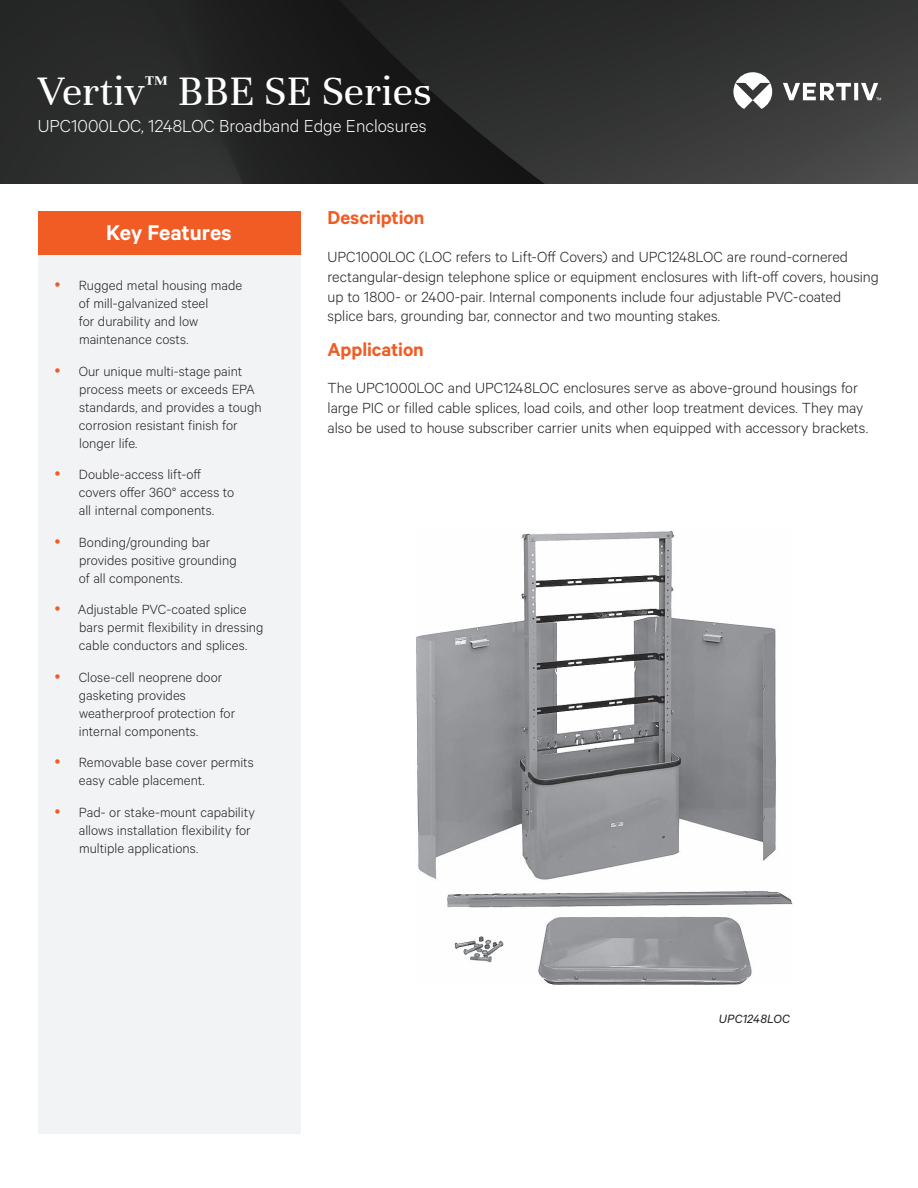
<style>
.page{position:relative;width:918px;height:1188px;background:#fff}
.page>*{position:absolute;margin:0;border:0;box-sizing:border-box;transform-origin:0 0}
.t1{font:45px "Unna";color:#fff}
.t2{font:600 24px "Calibre";letter-spacing:-.005em;color:#fff}
.t3{font:600 21px "Calibre";letter-spacing:-.005em;color:#f15b24}
.t4{font:300 19.5px "Calibre";color:#fff}
.t5{font:300 16.5px/19.8px "Calibre";color:#231f20}
.t6{font:300 15px/18px "Calibre";color:#231f20}
.t7{font:italic 13.5px "Calibre";letter-spacing:.01em;color:#231f20}
</style>
<div class="page">
<img style="left:0;top:0;width:918px;height:183px">
<svg style="left:733px;top:72px;width:148px;height:37px"></svg>
<div style="left:38px;top:254px;width:263px;height:880px;background:#f2f3f4"></div>
<div style="left:38px;top:211px;width:263px;height:43px;background:#f15b24"></div>
<img style="left:416px;top:531px;width:376px;height:453px">
<h1 class="t1" style="left:38px;top:65px;width:395px">Vertiv<sup>™</sup> BBE SE Series</h1>
<h3 class="t4" style="left:38px;top:115px;width:390px">UPC1000LOC, 1248LOC Broadband Edge Enclosures</h3>
<h2 class="t2" style="left:106px;top:219px;width:127px">Key Features</h2>
<p class="t6" style="left:79px;top:276px;width:165px">Rugged metal housing made of mill-galvanized steel<br>for durability and low maintenance costs.</p>
<p class="t6" style="left:79px;top:361px;width:184px">Our unique multi-stage paint process meets or exceeds EPA standards, and provides a tough corrosion resistant finish for longer life.</p>
<p class="t6" style="left:79px;top:465px;width:157px">Double-access lift-off covers offer 360° access to all internal components.</p>
<p class="t6" style="left:79px;top:532px;width:159px">Bonding/grounding bar provides positive grounding of all components.</p>
<p class="t6" style="left:78px;top:600px;width:187px">Adjustable PVC-coated splice bars permit flexibility in dressing cable conductors and splices.</p>
<p class="t6" style="left:79px;top:667px;width:158px">Close-cell neoprene door gasketing provides weatherproof protection for internal components.</p>
<p class="t6" style="left:79px;top:753px;width:176px">Removable base cover permits easy cable placement.</p>
<p class="t6" style="left:79px;top:802px;width:177px">Pad- or stake-mount capability allows installation flexibility for multiple applications.</p>
<h3 class="t3" style="left:328px;top:205px;width:98px">Description</h3>
<p class="t5" style="left:328px;top:246px;width:553px">UPC1000LOC (LOC refers to Lift-Off Covers) and UPC1248LOC are round-cornered rectangular-design telephone splice or equipment enclosures with lift-off covers, housing up to 1800- or 2400-pair. Internal components include four adjustable PVC-coated splice bars, grounding bar, connector and two mounting stakes.</p>
<h3 class="t3" style="left:328px;top:337px;width:98px">Application</h3>
<p class="t5" style="left:328px;top:378px;width:542px">The UPC1000LOC and UPC1248LOC enclosures serve as above-ground housings for large PIC or filled cable splices, load coils, and other loop treatment devices. They may also be used to house subscriber carrier units when equipped with accessory brackets.</p>
<p class="t7" style="left:719px;top:1011px;width:73px">UPC1248LOC</p>
</div>
